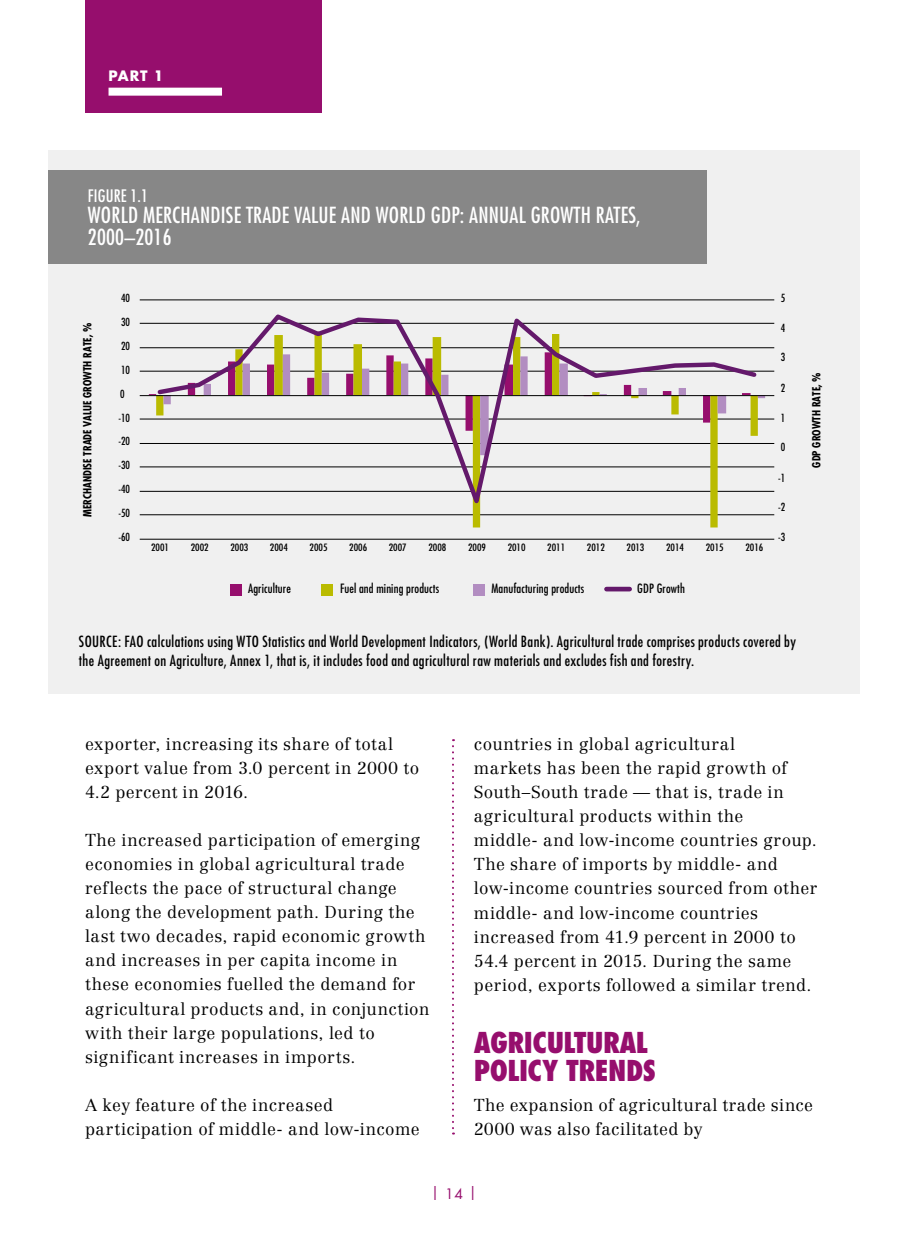
<style>
.page{position:relative;width:908px;height:1248px;background:#fff}
.page>*{position:absolute;margin:0;border:0;box-sizing:border-box;transform-origin:0 0}
.t1{font:800 condensed 28px/28px "Futura Std";letter-spacing:-.02em;color:#960e6d}
.t2{font:condensed 21.6px/21.6px "Futura Std";letter-spacing:.01em;color:#fff}
.t3{font:300 17px/24px "Centennial LT Std";letter-spacing:.03em;color:#000}
.t4{font:condensed 16.8px "Futura Std";letter-spacing:.01em;color:#fff}
.t5{font:condensed 15px/19px "Futura Std";letter-spacing:.025em;color:#000}
.t6{font:700 14px "Futura Std";color:#fff}
.t7{font:14px "Futura Std";color:#960e6d}
.t8{font:condensed 12.4px "Futura Std";letter-spacing:.01em;color:#000}
.t9{font:700 condensed 11px "Futura Std";color:#000}
.t10{font:condensed 11px "Futura Std";color:#000}
.t11{font:condensed 9.8px "Futura Std";color:#000;scale:1.11 1}
</style>
<div class="page">
<div style="left:85px;top:0;width:236px;height:113px;background:#960e6d"></div>
<div style="left:108px;top:88px;width:114px;height:8px;background:#fff"></div>
<svg style="left:452px;top:739px;width:2px;height:395px"></svg>
<div style="left:48px;top:150px;width:811px;height:543px;background:#f0f0f0"></div>
<hr style="left:140px;top:539px;width:634px;height:1px;background:#000">
<hr style="left:140px;top:514px;width:634px;height:1px;background:#000">
<hr style="left:140px;top:491px;width:634px;height:1px;background:#000">
<hr style="left:140px;top:466px;width:634px;height:1px;background:#000">
<hr style="left:140px;top:443px;width:634px;height:1px;background:#000">
<hr style="left:140px;top:418px;width:634px;height:1px;background:#000">
<hr style="left:140px;top:371px;width:634px;height:1px;background:#000">
<hr style="left:140px;top:347px;width:634px;height:1px;background:#000">
<hr style="left:140px;top:323px;width:634px;height:1px;background:#000">
<hr style="left:140px;top:299px;width:634px;height:1px;background:#000">
<hr style="left:140px;top:395px;width:634px;height:1px;background:#000">
<svg style="left:155px;top:314px;width:604px;height:202px"></svg>
<div style="left:230px;top:584px;width:11px;height:11px;background:#960e6d"></div>
<div style="left:321px;top:584px;width:11px;height:11px;background:#babb00"></div>
<div style="left:473px;top:584px;width:11px;height:11px;background:#b28dc1"></div>
<div style="left:606px;top:586px;width:23px;height:5px;background:#64196b"></div>
<div style="left:48px;top:171px;width:658px;height:93px;background:#878787"></div>
<p class="t6" style="left:108px;top:66px;width:56px">PART 1</p>
<p class="t4" style="left:88px;top:185px;width:62px">FIGURE 1.1</p>
<p class="t2" style="left:88px;top:204px;width:554px">WORLD MERCHANDISE TRADE VALUE AND WORLD GDP: ANNUAL GROWTH RATES,<br>2000–2016</p>
<p class="t9" style="left:80px;top:517px;width:196px;rotate:-90deg">MERCHANDISE TRADE VALUE GROWTH RATE, %</p>
<p class="t10" style="left:121px;top:292px;width:10px">40</p>
<p class="t10" style="left:121px;top:315px;width:10px">30</p>
<p class="t10" style="left:121px;top:339px;width:10px">20</p>
<p class="t10" style="left:121px;top:363px;width:10px">10</p>
<p class="t10" style="left:120px;top:387px;width:6px">0</p>
<p class="t10" style="left:118px;top:411px;width:13px">-10</p>
<p class="t10" style="left:118px;top:434px;width:13px">-20</p>
<p class="t10" style="left:118px;top:458px;width:13px">-30</p>
<p class="t10" style="left:118px;top:482px;width:13px">-40</p>
<p class="t10" style="left:118px;top:506px;width:13px">-50</p>
<p class="t10" style="left:118px;top:530px;width:13px">-60</p>
<p class="t11" style="left:151px;top:542px;width:18px">2001</p>
<p class="t11" style="left:191px;top:542px;width:18px">2002</p>
<p class="t11" style="left:230px;top:542px;width:18px">2003</p>
<p class="t11" style="left:270px;top:542px;width:18px">2004</p>
<p class="t11" style="left:309px;top:542px;width:18px">2005</p>
<p class="t11" style="left:349px;top:542px;width:18px">2006</p>
<p class="t11" style="left:388px;top:542px;width:18px">2007</p>
<p class="t11" style="left:428px;top:542px;width:18px">2008</p>
<p class="t11" style="left:468px;top:542px;width:18px">2009</p>
<p class="t11" style="left:507px;top:542px;width:18px">2010</p>
<p class="t11" style="left:547px;top:542px;width:18px">2011</p>
<p class="t11" style="left:586px;top:542px;width:18px">2012</p>
<p class="t11" style="left:626px;top:542px;width:18px">2013</p>
<p class="t11" style="left:665px;top:542px;width:18px">2014</p>
<p class="t11" style="left:705px;top:542px;width:18px">2015</p>
<p class="t11" style="left:745px;top:542px;width:18px">2016</p>
<p class="t10" style="left:780px;top:292px;width:6px">5</p>
<p class="t10" style="left:780px;top:321px;width:6px">4</p>
<p class="t10" style="left:780px;top:351px;width:6px">3</p>
<p class="t10" style="left:780px;top:381px;width:6px">2</p>
<p class="t10" style="left:780px;top:411px;width:6px">1</p>
<p class="t10" style="left:780px;top:440px;width:6px">0</p>
<p class="t10" style="left:777px;top:471px;width:9px">-1</p>
<p class="t10" style="left:777px;top:500px;width:9px">-2</p>
<p class="t10" style="left:777px;top:530px;width:9px">-3</p>
<p class="t8" style="left:248px;top:580px;width:44px">Agriculture</p>
<p class="t8" style="left:340px;top:580px;width:101px">Fuel and mining products</p>
<p class="t8" style="left:491px;top:580px;width:94px">Manufacturing products</p>
<p class="t8" style="left:637px;top:580px;width:49px">GDP Growth</p>
<p class="t5" style="left:79px;top:631px;width:718px">SOURCE: FAO calculations using WTO Statistics and World Development Indicators, (World Bank). Agricultural trade comprises products covered by the Agreement on Agriculture, Annex 1, that is, it includes food and agricultural raw materials and excludes fish and forestry.</p>
<p class="t9" style="left:809px;top:467px;width:97px;rotate:-90deg">GDP GROWTH RATE, %</p>
<p class="t3" style="left:85px;top:732px;width:335px">exporter, increasing its share of total export value from 3.0 percent in 2000 to<br>4.2 percent in 2016.</p>
<p class="t3" style="left:85px;top:828px;width:345px">The increased participation of emerging economies in global agricultural trade reflects the pace of structural change along the development path. During the last two decades, rapid economic growth and increases in per capita income in these economies fuelled the demand for agricultural products and, in conjunction with their large populations, led to significant increases in imports.</p>
<p class="t3" style="left:85px;top:1092px;width:336px">A key feature of the increased participation of middle- and low-income</p>
<p class="t3" style="left:473px;top:732px;width:345px">countries in global agricultural<br>markets has been the rapid growth of South–South trade — that is, trade in agricultural products within the<br>middle- and low-income countries group.<br>The share of imports by middle- and low-income countries sourced from other middle- and low-income countries increased from 41.9 percent in 2000 to 54.4 percent in 2015. During the same period, exports followed a similar trend.</p>
<h1 class="t1" style="left:473px;top:1027px;width:183px">AGRICULTURAL<br>POLICY TRENDS</h1>
<p class="t3" style="left:473px;top:1092px;width:340px">The expansion of agricultural trade since<br>2000 was also facilitated by</p>
<p class="t7" style="left:431px;top:1183px;width:47px">| 14 |</p>
</div>
